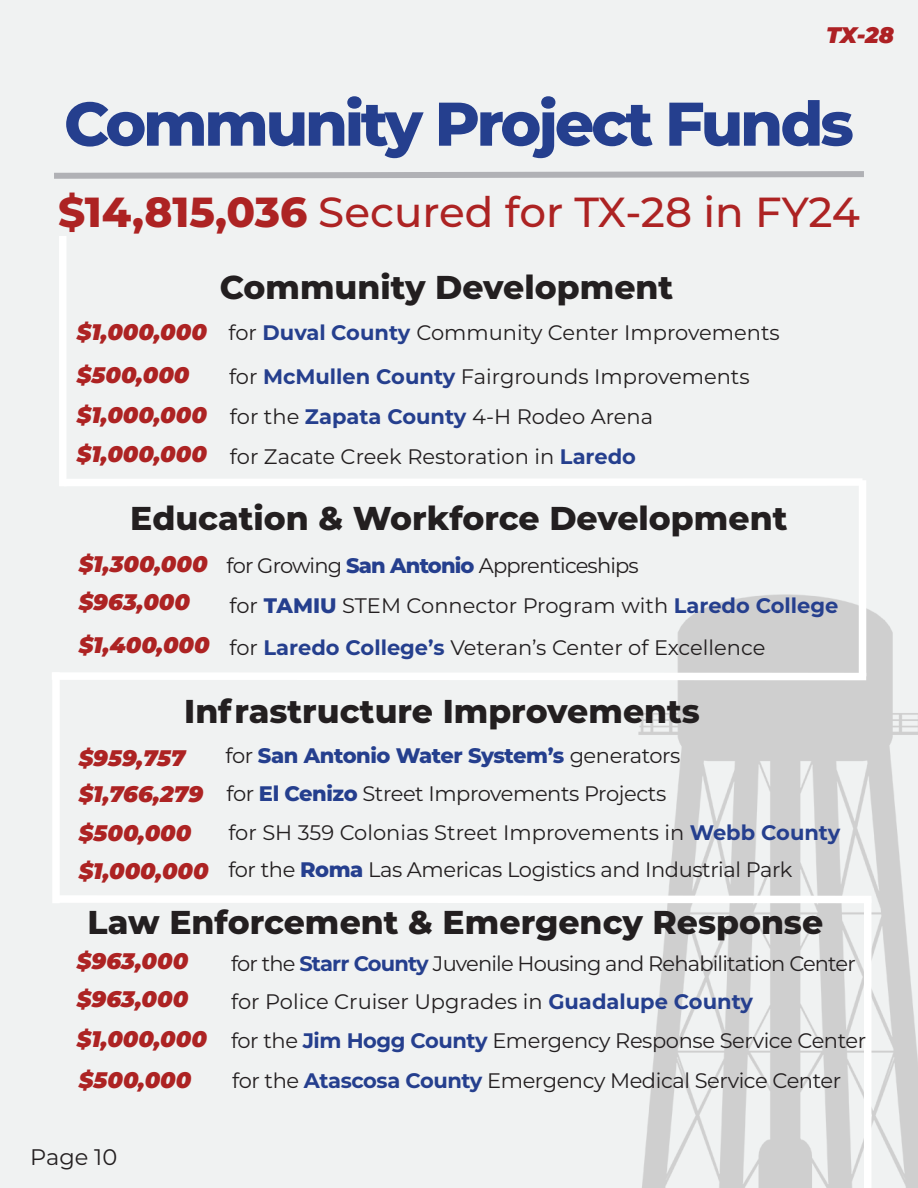
<style>
.page{position:relative;width:918px;height:1188px;background:#f0f2f2}
.page>*{position:absolute;margin:0;border:0;box-sizing:border-box;transform-origin:0 0}
.t1{font:800 61.5px "Montserrat";letter-spacing:-.05em;color:#253f8e}
.t2{font:500 42px "Montserrat";color:#ad2323}
.t3{font:800 33px "Montserrat";color:#231f20}
.t4{font:italic 900 22.5px "Montserrat";color:#ad2323}
.t5{font:22.5px "Montserrat";color:#231f20}
.t6{font:italic 900 22.5px "Montserrat";color:#ad2124}
.t7{font:21px "Montserrat";color:#231f20}
.t8{font:21px "Montserrat";letter-spacing:-.02em;color:#231f20}
.t9{font:21px "Montserrat";letter-spacing:-.04em;color:#231f20}
.t10{font:800 21px "Montserrat";letter-spacing:-.02em;color:#253f8e}
.s1{font-weight:800}
.s2{font-weight:700;color:#253f8e}
.s3{font-weight:800;color:#253f8e}
.s4{font-weight:400;color:#231f20}
</style>
<div class="page">
<img style="left:264px;top:578px;width:654px;height:610px">
<svg style="left:48px;top:168px;width:822px;height:14px"></svg>
<div style="left:59px;top:236px;width:8px;height:250px;background:#fff"></div>
<div style="left:64px;top:478px;width:799px;height:8px;background:#fff"></div>
<div style="left:859px;top:480px;width:7px;height:196px;background:#fff"></div>
<div style="left:54px;top:895px;width:817px;height:8px;background:#fff"></div>
<div style="left:864px;top:899px;width:7px;height:289px;background:#fff"></div>
<div style="left:52px;top:672px;width:814px;height:8px;background:#fff"></div>
<div style="left:52px;top:672px;width:8px;height:231px;background:#fff"></div>
<p class="t6" style="left:826px;top:18px;width:69px">TX-28</p>
<p class="t1" style="left:64px;top:79px;width:791px">Community Project Funds</p>
<p class="t2" style="left:58px;top:182px;width:803px"><span class="s1">$14,815,036</span> Secured for TX-28 in FY24</p>
<p class="t3" style="left:220px;top:263px;width:455px">Community Development</p>
<p class="t4" style="left:77px;top:315px;width:132px">$1,000,000</p>
<p class="t4" style="left:77px;top:358px;width:114px">$500,000</p>
<p class="t7" style="left:229px;top:318px;width:553px">for <span class="s2">Duval County</span> Community Center Improvements</p>
<p class="t7" style="left:229px;top:362px;width:522px">for <span class="s2">McMullen County</span> Fairgrounds Improvements</p>
<p class="t4" style="left:77px;top:398px;width:132px">$1,000,000</p>
<p class="t7" style="left:230px;top:402px;width:425px">for the <span class="s2">Zapata County</span> 4-H Rodeo Arena</p>
<p class="t4" style="left:77px;top:437px;width:132px">$1,000,000</p>
<p class="t7" style="left:230px;top:442px;width:408px">for Zacate Creek Restoration in <span class="s2">Laredo</span></p>
<p class="t3" style="left:130px;top:494px;width:659px">Education &amp; Workforce Development</p>
<p class="t4" style="left:79px;top:547px;width:130px">$1,300,000</p>
<p class="t4" style="left:79px;top:585px;width:113px">$963,000</p>
<p class="t4" style="left:79px;top:628px;width:133px">$1,400,000</p>
<p class="t9" style="left:227px;top:551px;width:414px">for Growing <span class="s3">San Antonio</span> Apprenticeships</p>
<p class="t7" style="left:229px;top:591px;width:610px">for <span class="s3">TAMIU</span> STEM Connector Program with <span class="s2">Laredo College</span></p>
<p class="t7" style="left:229px;top:633px;width:537px">for <span class="s2">Laredo College’s</span> Veteran’s Center of Excellence</p>
<p class="t3" style="left:184px;top:687px;width:517px">Infrastructure Improvements</p>
<p class="t4" style="left:79px;top:741px;width:108px">$959,757</p>
<p class="t10" style="left:226px;top:740px;width:456px"><span class="s4">for</span> San Antonio Water System’s <span class="s4">generators</span></p>
<p class="t4" style="left:79px;top:777px;width:126px">$1,766,279</p>
<p class="t8" style="left:227px;top:780px;width:441px">for <span class="s3">El Cenizo</span> Street Improvements Projects</p>
<p class="t4" style="left:79px;top:816px;width:114px">$500,000</p>
<p class="t4" style="left:79px;top:854px;width:132px">$1,000,000</p>
<p class="t7" style="left:228px;top:818px;width:614px">for SH 359 Colonias Street Improvements in <span class="s2">Webb County</span></p>
<p class="t8" style="left:228px;top:855px;width:566px">for the <span class="s3">Roma</span> Las Americas Logistics and Industrial Park</p>
<p class="t3" style="left:87px;top:898px;width:737px">Law Enforcement &amp; Emergency Response</p>
<p class="t4" style="left:77px;top:945px;width:113px">$963,000</p>
<p class="t4" style="left:77px;top:982px;width:113px">$963,000</p>
<p class="t9" style="left:231px;top:949px;width:626px">for the <span class="s2">Starr County</span> Juvenile Housing and Rehabilitation Center</p>
<p class="t7" style="left:231px;top:987px;width:524px">for Police Cruiser Upgrades in <span class="s2">Guadalupe County</span></p>
<p class="t4" style="left:77px;top:1022px;width:132px">$1,000,000</p>
<p class="t8" style="left:231px;top:1026px;width:637px">for the <span class="s2">Jim Hogg County</span> Emergency Response Service Center</p>
<p class="t4" style="left:79px;top:1063px;width:114px">$500,000</p>
<p class="t8" style="left:232px;top:1066px;width:610px">for the <span class="s2">Atascosa County</span> Emergency Medical Service Center</p>
<p class="t5" style="left:30px;top:1141px;width:89px">Page 10</p>
</div>
